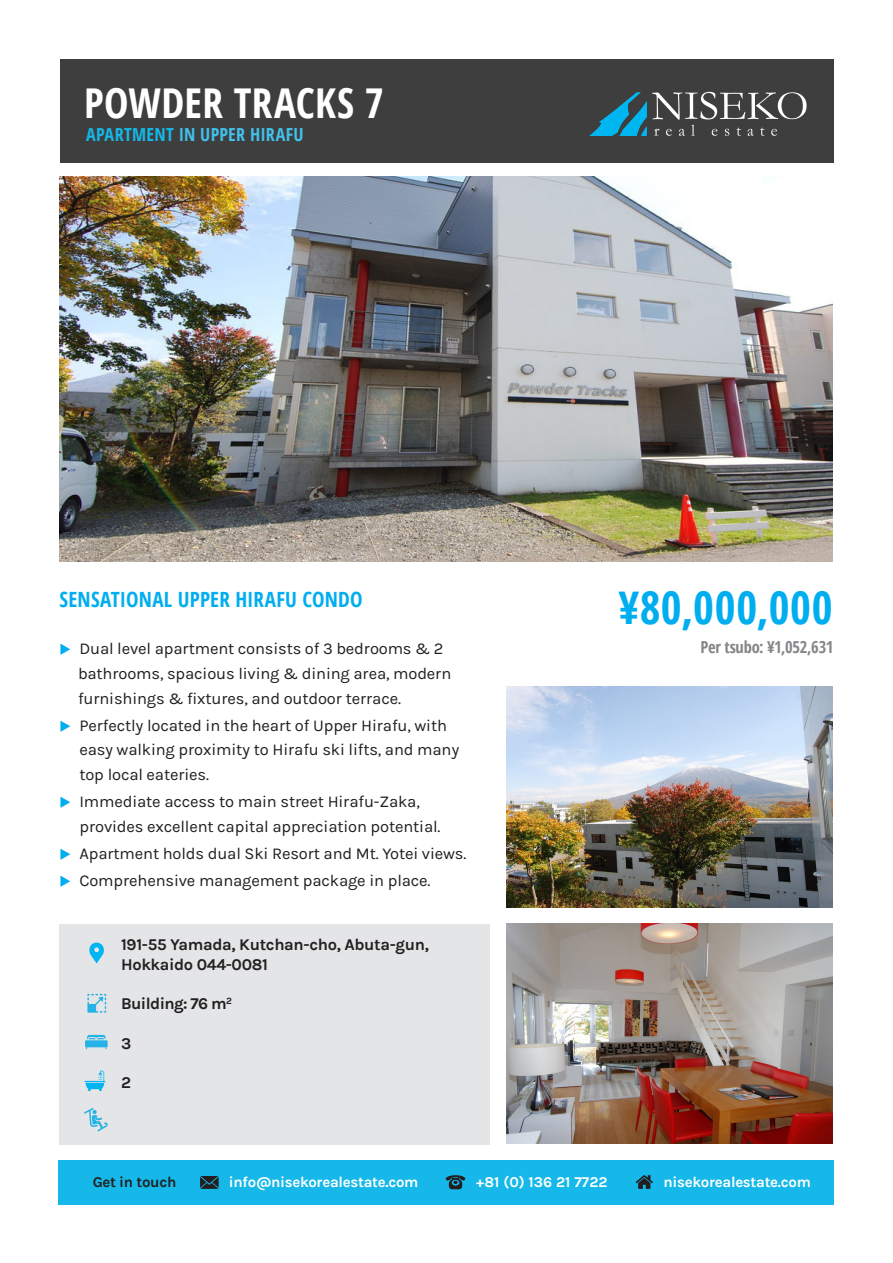
<style>
.page{position:relative;width:893px;height:1263px;background:#fff}
.page>*{position:absolute;margin:0;border:0;box-sizing:border-box;transform-origin:0 0}
.t1{font:700 condensed 45px "Open Sans";letter-spacing:.015em;color:#00aeef}
.t2{font:700 condensed 41.1px "Open Sans";letter-spacing:.005em;color:#fff}
.t3{font:700 condensed 21px "Open Sans";letter-spacing:.01em;color:#00aeef}
.t4{font:700 condensed 18px "Open Sans";letter-spacing:.015em;color:#41c1eb}
.t5{font:16.5px/24.8px "Karla";letter-spacing:-.01em;color:#231f20}
.Details{font:700 16.5px/19.5px "Karla";letter-spacing:-.02em;color:#231f20}
.t6{font:700 condensed 16.5px "Open Sans";letter-spacing:-.015em;color:#848689}
.t7{font:700 15px "Karla";letter-spacing:-.02em;color:#fff}
.t8{font:700 15px "Karla";color:#fff}
.t9{font:700 15px "Karla";letter-spacing:-.02em;color:#231f20}
.s1{color:#15b8e8}
</style>
<div class="page">
<div style="left:59px;top:924px;width:431px;height:220px;background:#e4e5e7"></div>
<div style="left:60px;top:60px;width:773px;height:103px;background:#3e3e3f"></div>
<img style="left:60px;top:176px;width:773px;height:385px">
<img style="left:507px;top:687px;width:326px;height:220px">
<img style="left:507px;top:923px;width:326px;height:221px">
<div style="left:58px;top:1160px;width:775px;height:44px;background:#15b8e8"></div>
<svg style="left:445px;top:1175px;width:21px;height:14px"></svg>
<svg style="left:636px;top:1175px;width:17px;height:14px"></svg>
<svg style="left:200px;top:1176px;width:19px;height:13px"></svg>
<svg style="left:589px;top:92px;width:217px;height:44px"></svg>
<svg style="left:85px;top:1070px;width:20px;height:21px"></svg>
<svg style="left:85px;top:1035px;width:23px;height:14px"></svg>
<svg style="left:89px;top:942px;width:15px;height:21px"></svg>
<svg style="left:87px;top:994px;width:19px;height:19px"></svg>
<svg style="left:84px;top:1108px;width:24px;height:23px"></svg>
<p class="t2" style="left:84px;top:75px;width:301px">POWDER TRACKS 7</p>
<p class="t4" style="left:86px;top:122px;width:219px"><span class="s1">APARTMENT</span> IN UPPER HIRAFU</p>
<p class="t3" style="left:60px;top:585px;width:305px">SENSATIONAL UPPER HIRAFU CONDO</p>
<p class="t1" style="left:619px;top:576px;width:216px">¥80,000,000</p>
<p class="t5" style="left:78px;top:637px;width:375px">Dual level apartment consists of 3 bedrooms &amp; 2 bathrooms, spacious living &amp; dining area, modern furnishings &amp; fixtures, and outdoor terrace.</p>
<p class="t5" style="left:79px;top:713px;width:381px">Perfectly located in the heart of Upper Hirafu, with easy walking proximity to Hirafu ski lifts, and many top local eateries.</p>
<p class="t5" style="left:79px;top:789px;width:363px">Immediate access to main street Hirafu-Zaka, provides excellent capital appreciation potential.</p>
<p class="t5" style="left:79px;top:841px;width:388px">Apartment holds dual Ski Resort and Mt. Yotei views.</p>
<p class="t5" style="left:79px;top:868px;width:353px">Comprehensive management package in place.</p>
<p class="Details" style="left:121px;top:935px;width:309px">191-55 Yamada, Kutchan-cho, Abuta-gun,<br>Hokkaido 044-0081</p>
<p class="Details" style="left:121px;top:994px;width:113px">Building: 76 m<sup>2</sup></p>
<p class="Details" style="left:121px;top:1033px;width:12px">3</p>
<p class="Details" style="left:121px;top:1073px;width:11px">2</p>
<p class="t6" style="left:701px;top:635px;width:134px">Per tsubo: ¥1,052,631</p>
<p class="t9" style="left:93px;top:1173px;width:85px">Get in touch</p>
<p class="t7" style="left:229px;top:1173px;width:191px">info@nisekorealestate.com</p>
<p class="t8" style="left:476px;top:1173px;width:133px">+81 (0) 136 21 7722</p>
<p class="t7" style="left:664px;top:1173px;width:149px">nisekorealestate.com</p>
</div>
